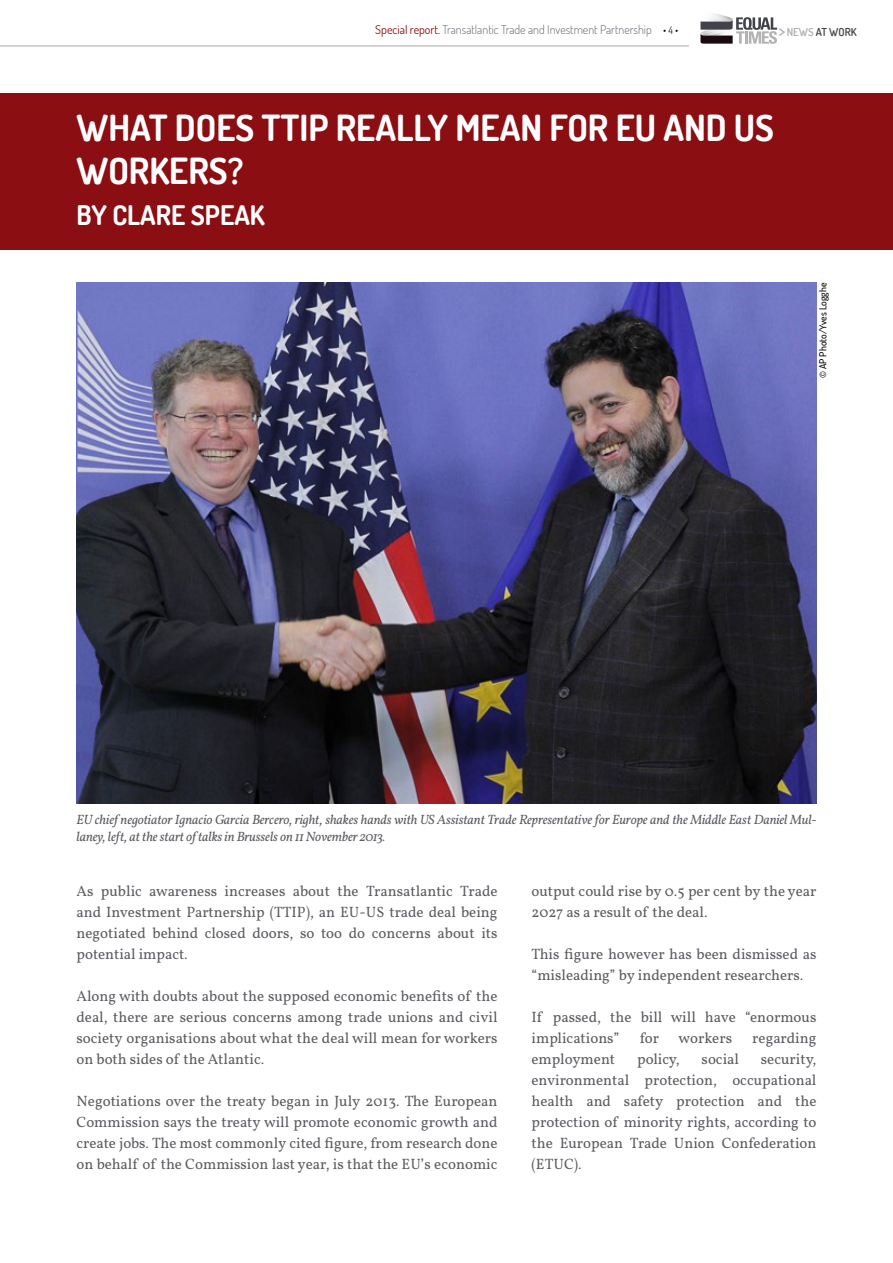
<style>
.page{position:relative;width:893px;height:1263px;background:#fff}
.page>*{position:absolute;margin:0;border:0;box-sizing:border-box;transform-origin:0 0}
.t1{font:700 36px/43.2px "Dosis";color:#fff}
.t2{font:700 27px "Dosis";color:#fff}
.t3{font:15px/21px "Vollkorn";color:#5d5c62;text-align:justify}
.t4{font:italic 13.5px/16.5px "Vollkorn";letter-spacing:-.01em;color:#5d5c62}
.t5{font:300 12px "Dosis";color:#6d6b76}
.t6{font:600 10.95px "Dosis";color:#444349}
.t7{font:500 9.75px "Dosis";color:#000}
.s1{font-weight:400;color:#8b0f12}
.s2{font-size:10.5px;color:#000}
.s3{font-weight:500;font-size:17.85px;color:#adafb2}
.s4{color:#adafb2}
</style>
<div class="page">
<hr style="left:0;top:46px;width:689px;height:1px;background:#aaa5ac">
<img style="left:714px;top:13px;width:14px;height:4px">
<img style="left:714px;top:15px;width:10px;height:2px">
<svg style="left:700px;top:17px;width:77px;height:27px"></svg>
<img style="left:77px;top:283px;width:739px;height:521px">
<div style="left:0;top:94px;width:893px;height:156px;background:#8b0f12"></div>
<p class="t5" style="left:375px;top:22px;width:304px"><span class="s1">Special report.</span> Transatlantic Trade and Investment Partnership <span class="s2">• 4 •</span></p>
<p class="t6" style="left:778px;top:25px;width:80px"><span class="s3">&gt;</span> <span class="s4">NEWS</span> AT WORK</p>
<h1 class="t1" style="left:77px;top:105px;width:699px">WHAT DOES TTIP REALLY MEAN FOR EU AND US<br>WORKERS?</h1>
<h2 class="t2" style="left:77px;top:197px;width:190px">BY CLARE SPEAK</h2>
<p class="t7" style="left:816px;top:378px;width:97px;rotate:-90deg">© AP Photo/Yves Logghe</p>
<p class="t4" style="left:77px;top:812px;width:741px">EU chief negotiator Ignacio Garcia Bercero, right, shakes hands with US Assistant Trade Representative for Europe and the Middle East Daniel Mul&shy;laney, left, at the start of talks in Brussels on 11 November 2013.</p>
<p class="t3" style="left:77px;top:880px;width:422px">As public awareness increases about the Transatlantic Trade and Investment Partnership (TTIP), an EU-US trade deal being negotiated behind closed doors, so too do concerns about its potential impact.</p>
<p class="t3" style="left:77px;top:985px;width:422px">Along with doubts about the supposed economic benefits of the deal, there are serious concerns among trade unions and civil society organisations about what the deal will mean for workers on both sides of the Atlantic.</p>
<p class="t3" style="left:77px;top:1091px;width:422px">Negotiations over the treaty began in July 2013. The European Commission says the treaty will promote economic growth and create jobs. The most commonly cited figure, from research done on behalf of the Commission last year, is that the EU’s economic</p>
<p class="t3" style="left:532px;top:880px;width:286px">output could rise by 0.5 per cent by the year<br>2027 as a result of the deal.</p>
<p class="t3" style="left:532px;top:943px;width:286px">This figure however has been dismissed as “misleading” by independent researchers.</p>
<p class="t3" style="left:532px;top:1007px;width:286px">If passed, the bill will have “enormous implications”</p>
<p class="t3" style="left:640px;top:1028px;width:21px">for</p>
<p class="t3" style="left:678px;top:1028px;width:55px">workers</p>
<p class="t3" style="left:752px;top:1028px;width:66px">regarding</p>
<p class="t3" style="left:532px;top:1049px;width:85px">employment</p>
<p class="t3" style="left:637px;top:1049px;width:44px">policy,</p>
<p class="t3" style="left:702px;top:1049px;width:39px">social</p>
<p class="t3" style="left:532px;top:1049px;width:286px;text-indent:229px">security, environmental protection, occupational health and safety protection and the protection of minority rights, according to the European Trade Union Confederation (ETUC).</p>
</div>
